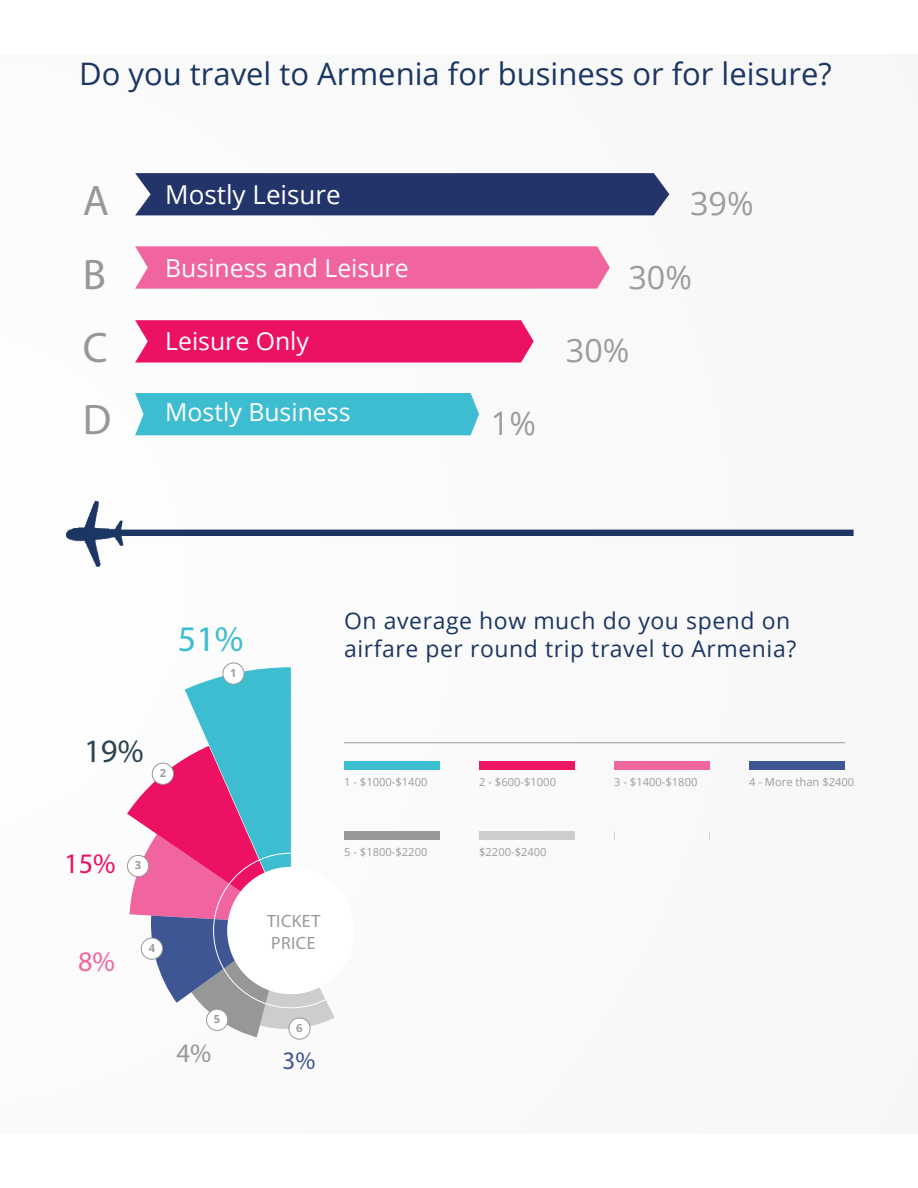
<style>
.page{position:relative;width:918px;height:1188px;background:#fff}
.page>*{position:absolute;margin:0;border:0;box-sizing:border-box;transform-origin:0 0}
.t1{font:42.9px/72.9px "Bebas";color:#989798}
.t2{font:36.15px "Bebas";color:#3cbdd0}
.t3{font:32.7px "Bebas";color:#2b4451}
.t4{font:32.25px "Open Sans";color:#9b9c9d}
.t5{font:31.05px "Open Sans";color:#1c3663}
.t6{font:28.35px "Bebas";color:#ed1163}
.t7{font:28.35px "Bebas";color:#f0659f}
.t8{font:26.7px "Bebas";color:#989898}
.t9{font:25.95px "Open Sans";color:#fff}
.t10{font:25.2px "Bebas";color:#3f5694}
.t11{font:24.75px "Open Sans";color:#fff}
.t12{font:22.95px/28px "Open Sans";letter-spacing:.025em;color:#1c3663}
.t13{font:17.85px/21.5px "Bebas";letter-spacing:.025em;color:#989898}
.t14{font:11.1px "Open Sans";color:#9b9c9d}
.t15{font:700 11.1px "Open Sans";color:#9b9c9d}
</style>
<div class="page">
<div style="left:0;top:54px;width:918px;height:1080px;background:#f9f9fa"></div>
<svg style="left:135px;top:246px;width:475px;height:43px;background:#f06ba2"></svg>
<svg style="left:135px;top:320px;width:399px;height:43px;background:#ed1c6a"></svg>
<div style="left:135px;top:393px;width:344px;height:42px;background:#3ebdd0"></div>
<div style="left:135px;top:173px;width:534px;height:42px;background:#23346b"></div>
<img style="left:66px;top:500px;width:788px;height:67px">
<div style="left:344px;top:761px;width:96px;height:9px;background:#3cbdd0"></div>
<div style="left:344px;top:831px;width:96px;height:9px;background:#989898"></div>
<div style="left:479px;top:761px;width:96px;height:9px;background:#ed1763"></div>
<div style="left:479px;top:831px;width:96px;height:9px;background:#cecdcd"></div>
<div style="left:614px;top:761px;width:96px;height:9px;background:#f0669e"></div>
<div style="left:749px;top:761px;width:96px;height:9px;background:#3f5694"></div>
<hr style="left:344px;top:743px;width:501px;height:1px;background:#989898">
<svg style="left:127px;top:667px;width:235px;height:373px"></svg>
<div style="left:227px;top:867px;width:128px;height:127px;background:#fff;border-radius:50%"></div>
<div style="left:223px;top:663px;width:21px;height:21px;background:#fff;border-radius:50%"></div>
<div style="left:223px;top:663px;width:21px;height:21px;border:1px solid #989898;border-radius:50%"></div>
<div style="left:152px;top:763px;width:21px;height:21px;background:#fff;border-radius:50%"></div>
<div style="left:152px;top:763px;width:22px;height:22px;border:1px solid #989898;border-radius:50%"></div>
<div style="left:127px;top:855px;width:22px;height:22px;background:#fff;border-radius:50%"></div>
<div style="left:127px;top:855px;width:22px;height:22px;border:1px solid #989898;border-radius:50%"></div>
<div style="left:141px;top:938px;width:22px;height:21px;background:#fff;border-radius:50%"></div>
<div style="left:141px;top:938px;width:22px;height:21px;border:1px solid #989898;border-radius:50%"></div>
<div style="left:207px;top:1009px;width:21px;height:21px;background:#fff;border-radius:50%"></div>
<div style="left:206px;top:1009px;width:22px;height:22px;border:1px solid #989898;border-radius:50%"></div>
<div style="left:289px;top:1018px;width:21px;height:21px;background:#fff;border-radius:50%"></div>
<div style="left:289px;top:1018px;width:21px;height:21px;border:1px solid #989898;border-radius:50%"></div>
<p class="t5" style="left:79px;top:53px;width:754px">Do you travel to Armenia for business or for leisure?</p>
<p class="t1" style="left:83px;top:164px;width:30px">A<br>B<br>C<br>D</p>
<p class="t9" style="left:165px;top:176px;width:177px">Mostly Leisure</p>
<p class="t11" style="left:165px;top:251px;width:245px">Business and Leisure</p>
<p class="t11" style="left:165px;top:324px;width:145px">Leisure Only</p>
<p class="t11" style="left:165px;top:395px;width:187px">Mostly Business</p>
<p class="t4" style="left:491px;top:401px;width:47px">1%</p>
<p class="t4" style="left:690px;top:182px;width:65px">39%</p>
<p class="t4" style="left:628px;top:255px;width:65px">30%</p>
<p class="t4" style="left:566px;top:328px;width:65px">30%</p>
<p class="t2" style="left:178px;top:616px;width:67px">51%</p>
<p class="t15" style="left:230px;top:665px;width:8px">1</p>
<p class="t12" style="left:344px;top:606px;width:454px">On average how much do you spend on airfare per round trip travel to Armenia?</p>
<p class="t3" style="left:84px;top:731px;width:61px">19%</p>
<p class="t15" style="left:160px;top:765px;width:8px">2</p>
<p class="t6" style="left:64px;top:846px;width:53px">15%</p>
<p class="t15" style="left:135px;top:857px;width:8px">3</p>
<p class="t7" style="left:78px;top:944px;width:38px">8%</p>
<p class="t15" style="left:149px;top:940px;width:8px">4</p>
<p class="t15" style="left:214px;top:1011px;width:8px">5</p>
<p class="t13" style="left:267px;top:910px;width:55px">TICKET<br>PRICE</p>
<p class="t15" style="left:296px;top:1020px;width:8px">6</p>
<p class="t8" style="left:177px;top:1036px;width:36px">4%</p>
<p class="t10" style="left:282px;top:1045px;width:34px">3%</p>
<p class="t14" style="left:344px;top:775px;width:85px">1 - $1000-$1400</p>
<p class="t14" style="left:344px;top:845px;width:85px">5 - $1800-$2200</p>
<p class="t14" style="left:479px;top:775px;width:78px">2 - $600-$1000</p>
<p class="t14" style="left:479px;top:845px;width:69px">$2200-$2400</p>
<p class="t14" style="left:614px;top:775px;width:85px">3 - $1400-$1800</p>
<p class="t14" style="left:749px;top:775px;width:107px">4 - More than $2400</p>
</div>
